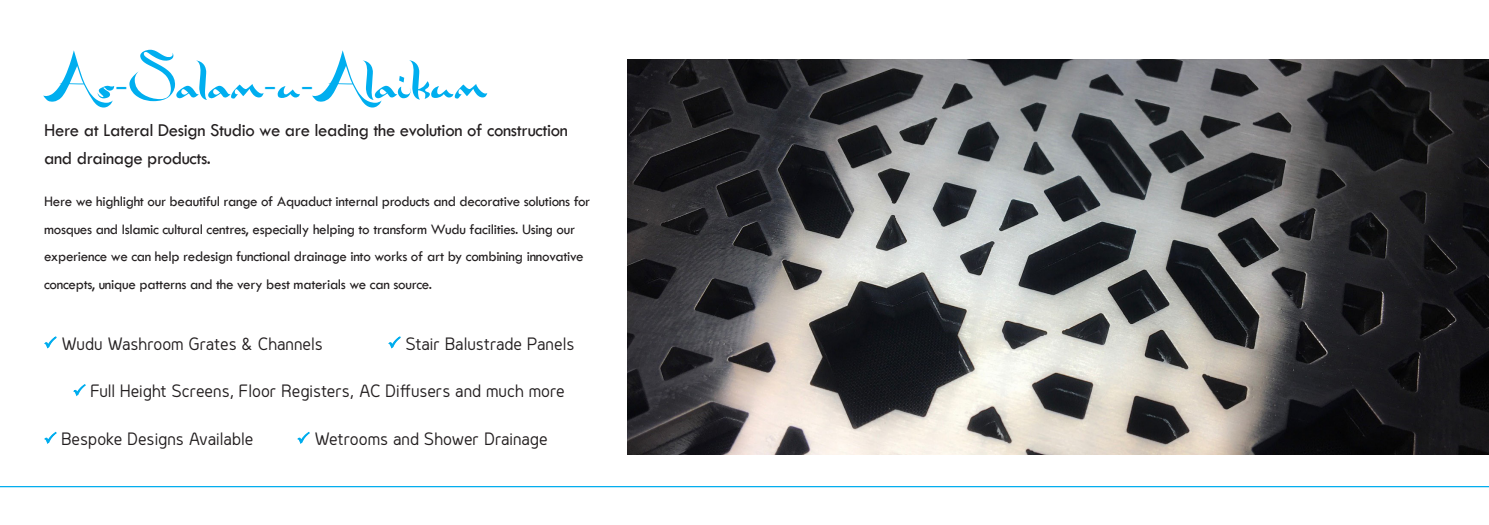
<style>
.page{position:relative;width:1489px;height:525px;background:#fff}
.page>*{position:absolute;margin:0;border:0;box-sizing:border-box;transform-origin:0 0}
.t1{font:60px "Zanzabar";letter-spacing:-.01em;color:#00aeef}
.t2{font:18.75px/27.5px "Tw Cen";letter-spacing:-.02em;color:#231f20}
.t3{font:16.25px "Genius";color:#231f20}
.t4{font:15px/27.5px "Tw Cen";letter-spacing:-.02em;color:#231f20}
.s1{font-family:"Genius";font-size:30px}
</style>
<div class="page">
<hr style="left:0;top:485px;width:1488px;height:2px;background:#00adee">
<img style="left:627px;top:60px;width:861px;height:394px">
<svg style="left:44px;top:336px;width:13px;height:13px"></svg>
<svg style="left:388px;top:336px;width:13px;height:13px"></svg>
<svg style="left:73px;top:384px;width:13px;height:13px"></svg>
<svg style="left:44px;top:431px;width:13px;height:13px"></svg>
<svg style="left:297px;top:431px;width:13px;height:13px"></svg>
<p class="t1" style="left:45px;top:41px;width:444px">As<span class="s1">-</span>Salam<span class="s1">-</span>u<span class="s1">-</span>Alaikum</p>
<p class="t2" style="left:44px;top:116px;width:525px">Here at Lateral Design Studio we are leading the evolution of construction and drainage products.</p>
<p class="t4" style="left:44px;top:188px;width:547px">Here we highlight our beautiful range of Aquaduct internal products and decorative solutions for mosques and Islamic cultural centres, especially helping to transform Wudu facilities. Using our experience we can help redesign functional drainage into works of art by combining innovative concepts, unique patterns and the very best materials we can source.</p>
<p class="t3" style="left:61px;top:333px;width:263px">Wudu Washroom Grates &amp; Channels</p>
<p class="t3" style="left:405px;top:333px;width:170px">Stair Balustrade Panels</p>
<p class="t3" style="left:90px;top:381px;width:476px">Full Height Screens, Floor Registers, AC Diffusers and much more</p>
<p class="t3" style="left:61px;top:428px;width:193px">Bespoke Designs Available</p>
<p class="t3" style="left:314px;top:428px;width:235px">Wetrooms and Shower Drainage</p>
</div>
